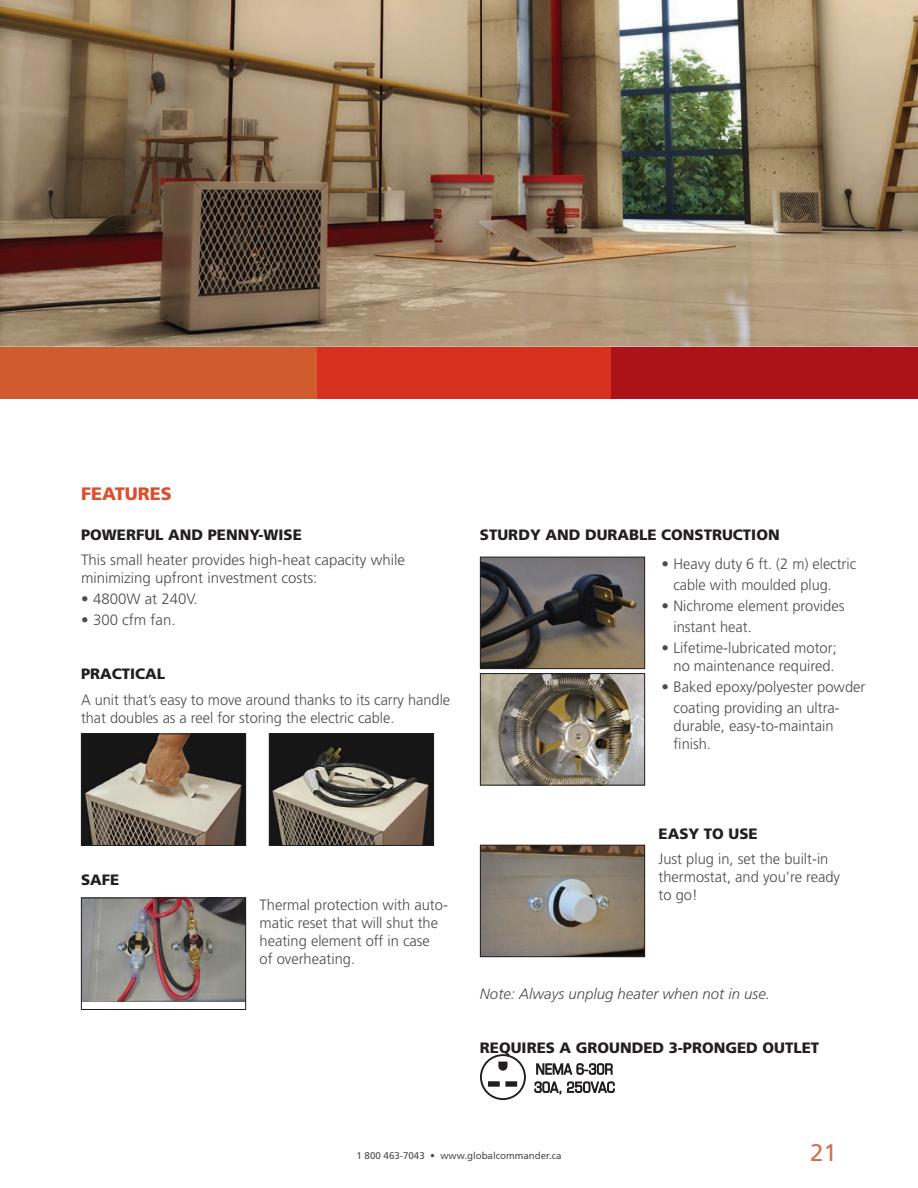
<style>
.page{position:relative;width:918px;height:1188px;background:#fff}
.page>*{position:absolute;margin:0;border:0;box-sizing:border-box;transform-origin:0 0}
.t1{font:24px "Frutiger";color:#d57148}
.t2{font:900 18px "Frutiger";color:#dc4e30}
.t3{font:300 15px/18px "Frutiger";color:#4b4c4d}
.t4{font:900 15px "Frutiger";color:#231f20}
.t5{font:italic 300 15px "Frutiger";color:#4b4c4d}
.t6{font:9.75px "Frutiger";color:#4b4c4d}
</style>
<div class="page">
<div style="left:297px;top:347px;width:314px;height:52px;background:#d6311e"></div>
<div style="left:0;top:347px;width:316px;height:52px;background:#cf5b2f"></div>
<div style="left:611px;top:347px;width:307px;height:52px;background:#ab1318"></div>
<img style="left:482px;top:559px;width:161px;height:108px">
<div style="left:480px;top:557px;width:165px;height:112px;border:1px solid #231f20"></div>
<svg style="left:534px;top:1063px;width:81px;height:32px"></svg>
<div style="left:480px;top:1054px;width:46px;height:46px;border:2px solid #231f20;border-radius:50%"></div>
<div style="left:505px;top:1081px;width:12px;height:6px;border:2px solid #231f20"></div>
<div style="left:488px;top:1081px;width:12px;height:6px;border:2px solid #231f20"></div>
<svg style="left:498px;top:1062px;width:9px;height:9px"></svg>
<img style="left:271px;top:736px;width:161px;height:108px">
<div style="left:269px;top:734px;width:165px;height:112px;border:1px solid #231f20"></div>
<img style="left:83px;top:736px;width:161px;height:108px">
<div style="left:81px;top:734px;width:165px;height:112px;border:1px solid #231f20"></div>
<img style="left:482px;top:675px;width:161px;height:108px">
<div style="left:480px;top:673px;width:165px;height:112px;border:1px solid #231f20"></div>
<img style="left:482px;top:847px;width:161px;height:108px">
<div style="left:480px;top:845px;width:165px;height:112px;border:1px solid #231f20"></div>
<img style="left:83px;top:900px;width:161px;height:101px">
<div style="left:81px;top:898px;width:165px;height:112px;border:1px solid #231f20"></div>
<img style="left:0;top:0;width:918px;height:347px">
<p class="t2" style="left:81px;top:483px;width:92px">FEATURES</p>
<p class="t4" style="left:81px;top:525px;width:222px">POWERFUL AND PENNY-WISE</p>
<p class="t3" style="left:81px;top:551px;width:325px">This small heater provides high-heat capacity while minimizing upfront investment costs:</p>
<p class="t3" style="left:81px;top:590px;width:118px">• 4800W at 240V.</p>
<p class="t3" style="left:81px;top:611px;width:96px">• 300 cfm fan.</p>
<p class="t4" style="left:81px;top:665px;width:86px">PRACTICAL</p>
<p class="t3" style="left:81px;top:690px;width:371px">A unit that’s easy to move around thanks to its carry handle that doubles as a reel for storing the electric cable.</p>
<p class="t4" style="left:480px;top:526px;width:301px">STURDY AND DURABLE CONSTRUCTION</p>
<p class="t3" style="left:673px;top:553px;width:184px;line-height:21px;text-indent:-12px">• Heavy duty 6 ft. (2 m) electric cable with moulded plug.</p>
<p class="t3" style="left:673px;top:595px;width:172px;line-height:21px;text-indent:-12px">• Nichrome element provides instant heat.</p>
<p class="t3" style="left:661px;top:639px;width:177px;text-align:right">• Lifetime-lubricated motor; no maintenance required.</p>
<p class="t3" style="left:673px;top:676px;width:193px;line-height:21px;text-indent:-12px">• Baked epoxy/polyester powder coating providing an ultra-</p>
<p class="t3" style="left:673px;top:717px;width:162px">durable, easy-to-maintain finish.</p>
<p class="t4" style="left:81px;top:870px;width:40px">SAFE</p>
<p class="t3" style="left:260px;top:896px;width:190px">Thermal protection with auto&shy;matic reset that will shut the heating element off in case<br>of overheating.</p>
<p class="t4" style="left:659px;top:824px;width:101px">EASY TO USE</p>
<p class="t3" style="left:659px;top:850px;width:183px">Just plug in, set the built-in thermostat, and you’re ready to go!</p>
<p class="t5" style="left:480px;top:985px;width:292px">Note: Always unplug heater when not in use.</p>
<p class="t4" style="left:480px;top:1039px;width:341px">REQUIRES A GROUNDED 3-PRONGED OUTLET</p>
<p class="t6" style="left:356px;top:1150px;width:207px">1 800 463-7043 • www.globalcommander.ca</p>
<h1 class="t1" style="left:810px;top:1139px;width:28px">21</h1>
</div>
